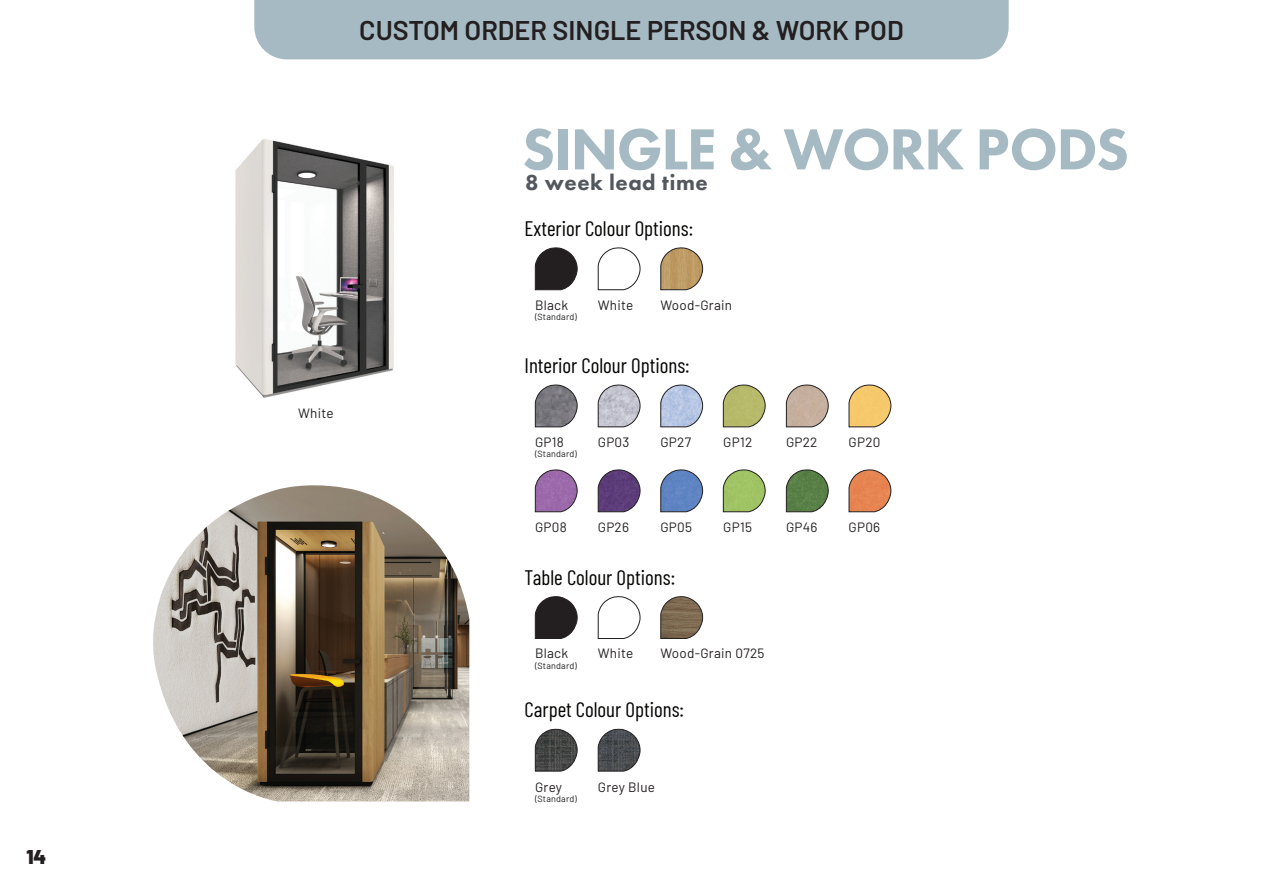
<style>
.page{position:relative;width:1263px;height:893px;background:#fff}
.page>*{position:absolute;margin:0;border:0;box-sizing:border-box;transform-origin:0 0}
.t1{font:800 60px "Futura PT";letter-spacing:-.025em;color:#a6bac3}
.t2{font:600 27px "Barlow";color:#231f20}
.t3{font:800 22.5px "Futura PT";letter-spacing:.02em;color:#53575e}
.t4{font:21px "Barlow Condensed";color:#040503}
.t5{font:900 19.95px "Barlow";color:#231f20}
.t6{font:13.5px "Barlow";letter-spacing:.02em;color:#231f20}
.t7{font:9px "Barlow";letter-spacing:.02em;color:#231f20}
</style>
<div class="page">
<img style="left:235px;top:139px;width:159px;height:259px">
<div style="left:254px;top:0;width:755px;height:59px;background:#a6bac3"></div>
<img style="left:153px;top:485px;width:316px;height:316px">
<svg style="left:535px;top:247px;width:43px;height:43px;background:#484545"></svg>
<svg style="left:597px;top:247px;width:43px;height:43px"></svg>
<svg style="left:660px;top:247px;width:43px;height:43px;background:#bea279"></svg>
<svg style="left:535px;top:384px;width:43px;height:44px"></svg>
<svg style="left:597px;top:384px;width:43px;height:44px;background:#c1c2ca"></svg>
<svg style="left:786px;top:384px;width:43px;height:44px"></svg>
<svg style="left:660px;top:384px;width:43px;height:44px"></svg>
<svg style="left:722px;top:384px;width:44px;height:44px"></svg>
<svg style="left:535px;top:596px;width:43px;height:43px;background:#474445"></svg>
<svg style="left:597px;top:596px;width:43px;height:43px"></svg>
<svg style="left:660px;top:596px;width:43px;height:43px;background:#8b7c69"></svg>
<svg style="left:535px;top:728px;width:43px;height:44px"></svg>
<svg style="left:597px;top:728px;width:43px;height:44px"></svg>
<svg style="left:848px;top:384px;width:43px;height:44px;background:#e7c681"></svg>
<svg style="left:535px;top:469px;width:43px;height:43px;background:#a47eaf"></svg>
<svg style="left:597px;top:469px;width:43px;height:43px;background:#735b89"></svg>
<svg style="left:786px;top:469px;width:43px;height:43px;background:#708e63"></svg>
<svg style="left:660px;top:469px;width:43px;height:43px;background:#7591c0"></svg>
<svg style="left:722px;top:469px;width:44px;height:43px"></svg>
<svg style="left:848px;top:469px;width:43px;height:43px;background:#dc926b"></svg>
<h3 class="t5" style="left:26px;top:841px;width:21px">14</h3>
<p class="t2" style="left:359px;top:10px;width:546px">CUSTOM ORDER SINGLE PERSON &amp; WORK POD</p>
<p class="t6" style="left:298px;top:404px;width:37px">White</p>
<p class="t1" style="left:522px;top:112px;width:608px">SINGLE &amp; WORK PODS</p>
<p class="t3" style="left:525px;top:168px;width:184px">8 week lead time</p>
<p class="t4" style="left:524px;top:213px;width:170px">Exterior Colour Options:</p>
<p class="t6" style="left:535px;top:295px;width:35px">Black</p>
<p class="t7" style="left:535px;top:311px;width:43px">(Standard)</p>
<p class="t6" style="left:598px;top:295px;width:37px">White</p>
<p class="t6" style="left:660px;top:295px;width:73px">Wood-Grain</p>
<p class="t4" style="left:524px;top:350px;width:167px">Interior Colour Options:</p>
<p class="t6" style="left:535px;top:432px;width:30px">GP18</p>
<p class="t7" style="left:535px;top:448px;width:43px">(Standard)</p>
<p class="t6" style="left:598px;top:432px;width:33px">GP03</p>
<p class="t6" style="left:660px;top:432px;width:32px">GP27</p>
<p class="t6" style="left:723px;top:432px;width:31px">GP12</p>
<p class="t6" style="left:786px;top:432px;width:33px">GP22</p>
<p class="t6" style="left:848px;top:432px;width:33px">GP20</p>
<p class="t6" style="left:535px;top:518px;width:33px">GP08</p>
<p class="t6" style="left:598px;top:518px;width:33px">GP26</p>
<p class="t6" style="left:660px;top:518px;width:33px">GP05</p>
<p class="t6" style="left:723px;top:518px;width:30px">GP15</p>
<p class="t6" style="left:786px;top:518px;width:33px">GP46</p>
<p class="t6" style="left:848px;top:518px;width:33px">GP06</p>
<p class="t4" style="left:524px;top:562px;width:152px">Table Colour Options:</p>
<p class="t6" style="left:535px;top:644px;width:35px">Black</p>
<p class="t7" style="left:535px;top:659px;width:43px">(Standard)</p>
<p class="t6" style="left:598px;top:644px;width:37px">White</p>
<p class="t6" style="left:660px;top:644px;width:106px">Wood-Grain 0725</p>
<p class="t4" style="left:524px;top:695px;width:161px">Carpet Colour Options:</p>
<p class="t6" style="left:535px;top:777px;width:29px">Grey</p>
<p class="t7" style="left:535px;top:793px;width:43px">(Standard)</p>
<p class="t6" style="left:598px;top:777px;width:59px">Grey Blue</p>
</div>
